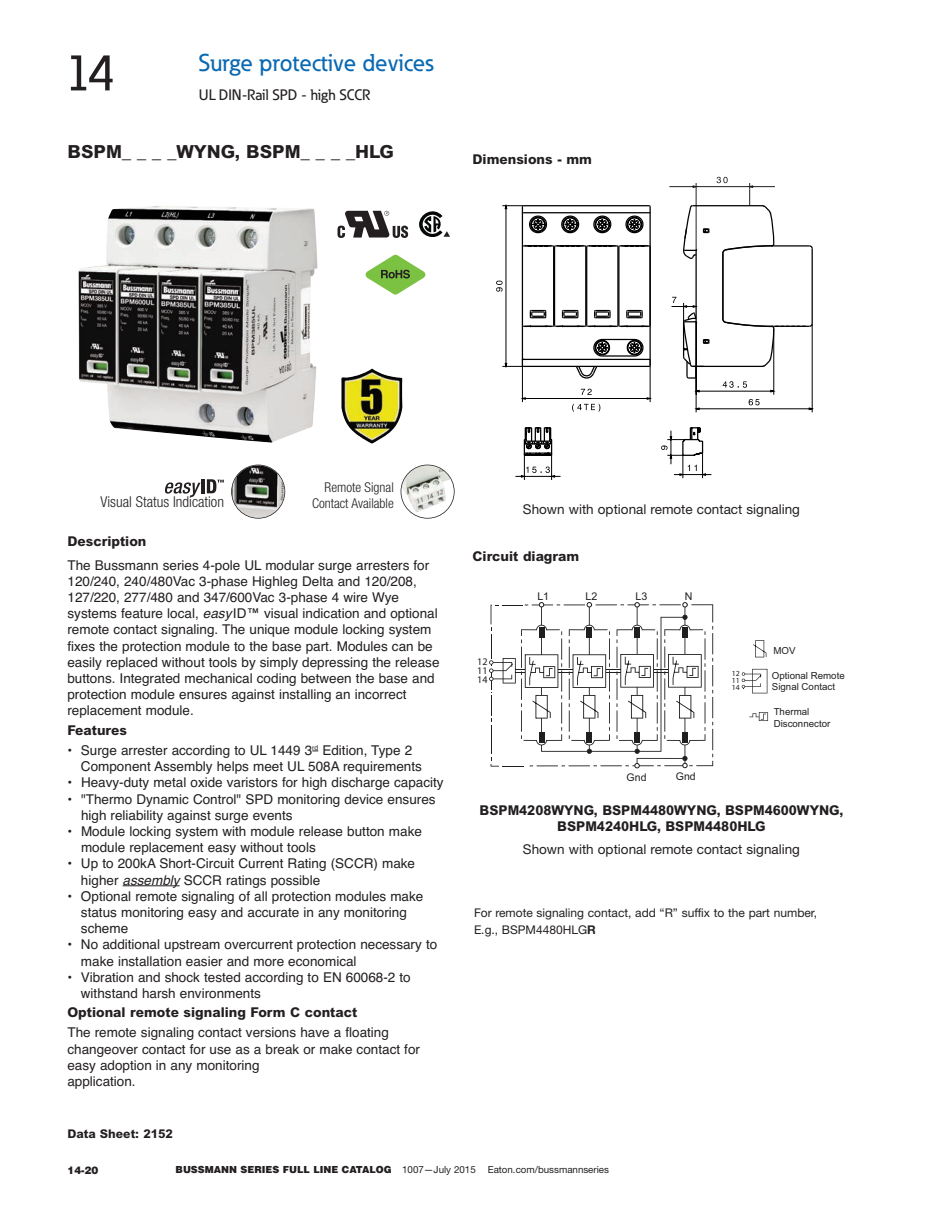
<style>
.page{position:relative;width:945px;height:1215px;background:#fff}
.page>*{position:absolute;margin:0;border:0;box-sizing:border-box;transform-origin:0 0}
.t1{font:500 51px "Eaton";color:#231f20}
.t2{font:500 24px "Eaton";color:#0a69b3}
.t3{font:800 18px "Arial";color:#231f20}
.t4{font:500 15px "Eaton";color:#231f20}
.t5{font:300 condensed 15px "Helvetica Neue";color:#231f20}
.t6{font:13.5px/16.2px "Helvetica";color:#231f20}
.t7{font:800 13.5px/16.2px "Arial";color:#231f20;text-align:center}
.t8{font:13.5px "Helvetica Neue";color:#231f20}
.t9{font:300 condensed 13.5px "Helvetica Neue";color:#231f20}
.t10{font:12px/16.5px "Helvetica Neue";color:#231f20}
.t11{font:800 12px "Arial";color:#231f20}
.t12{font:10.65px "Arial";color:#211e1e}
.t13{font:10.5px "Arial";color:#211e1e}
.t14{font:900 10.5px "Helvetica";color:#231f20}
.t15{font:condensed 10.05px/9px "Frutiger";color:#211e1e;text-align:justify}
.t16{font:9.75px "Helvetica Neue LT Std";color:#231f20}
.t17{font:9.75px/11.7px "Arial";color:#231f20}
.t18{font:condensed 7.8px/6.9px "Frutiger";color:#211e1e;text-align:justify}
.s1{font-style:italic}
.s2{font-weight:700}
.s3{font-family:"Helvetica";font-weight:900}
</style>
<div class="page">
<hr style="left:123px;top:885px;width:57px;height:1px;background:#231f20">
<img style="left:78px;top:206px;width:239px;height:237px">
<img style="left:402px;top:465px;width:48px;height:47px">
<div style="left:401px;top:465px;width:54px;height:54px;border:2px solid #231f20;border-radius:50%"></div>
<img style="left:232px;top:465px;width:52px;height:52px">
<div style="left:231px;top:465px;width:54px;height:54px;border:2px solid #231f20;border-radius:50%"></div>
<svg style="left:165px;top:482px;width:35px;height:15px"></svg>
<hr style="left:201px;top:479px;width:4px;height:14px;background:#231f20">
<svg style="left:207px;top:479px;width:17px;height:14px"></svg>
<img style="left:341px;top:369px;width:61px;height:75px">
<svg style="left:496px;top:204px;width:156px;height:276px"></svg>
<svg style="left:661px;top:177px;width:152px;height:301px"></svg>
<svg style="left:489px;top:602px;width:224px;height:166px"></svg>
<svg style="left:742px;top:669px;width:25px;height:24px"></svg>
<svg style="left:753px;top:640px;width:13px;height:17px"></svg>
<svg style="left:749px;top:712px;width:19px;height:9px"></svg>
<svg style="left:366px;top:255px;width:59px;height:40px"></svg>
<svg style="left:338px;top:211px;width:70px;height:27px"></svg>
<svg style="left:419px;top:211px;width:31px;height:26px"></svg>
<h1 class="t1" style="left:65px;top:54px;width:52px">14</h1>
<h2 class="t2" style="left:198px;top:54px;width:237px">Surge protective devices</h2>
<p class="t4" style="left:199px;top:89px;width:173px">UL DIN-Rail SPD - high SCCR</p>
<h3 class="t3" style="left:68px;top:145px;width:328px">BSPM_ _ _ _WYNG, BSPM_ _ _ _HLG</h3>
<p class="t7" style="left:472px;top:152px;width:121px">Dimensions - mm</p>
<p class="t9" style="left:325px;top:482px;width:71px">Remote Signal</p>
<p class="t5" style="left:101px;top:496px;width:125px">Visual Status Indication</p>
<p class="t9" style="left:312px;top:499px;width:83px">Contact Available</p>
<p class="t7" style="left:68px;top:535px;width:81px">Description</p>
<p class="t6" style="left:67px;top:557px;width:374px">The Bussmann series 4-pole UL modular surge arresters for 120/240, 240/480Vac 3-phase Highleg Delta and 120/208, 127/220, 277/480 and 347/600Vac 3-phase 4 wire Wye systems feature local, <span class="s1">easy</span>ID™ visual indication and optional remote contact signaling. The unique module locking system fixes the protection module to the base part. Modules can be easily replaced without tools by simply depressing the release buttons. Integrated mechanical coding between the base and protection module ensures against installing an incorrect replacement module.</p>
<p class="t7" style="left:67px;top:723px;width:61px">Features</p>
<p class="t6" style="left:81px;top:742px;width:342px;text-indent:-14px">• Surge arrester according to UL 1449 3<sup>rd</sup> Edition, Type 2<br>Component Assembly helps meet UL 508A requirements</p>
<p class="t6" style="left:68px;top:775px;width:378px">• Heavy-duty metal oxide varistors for high discharge capacity</p>
<p class="t6" style="left:81px;top:791px;width:356px;text-indent:-14px">• "Thermo Dynamic Control" SPD monitoring device ensures high reliability against surge events</p>
<p class="t6" style="left:81px;top:823px;width:342px;text-indent:-14px">• Module locking system with module release button make module replacement easy without tools</p>
<p class="t6" style="left:81px;top:856px;width:336px;text-indent:-14px">• Up to 200kA Short-Circuit Current Rating (SCCR) make higher <span class="s1">assembly</span> SCCR ratings possible</p>
<p class="t6" style="left:81px;top:888px;width:344px;text-indent:-13px">• Optional remote signaling of all protection modules make status monitoring easy and accurate in any monitoring scheme</p>
<p class="t6" style="left:81px;top:937px;width:358px;text-indent:-13px">• No additional upstream overcurrent protection necessary to make installation easier and more economical</p>
<p class="t6" style="left:81px;top:969px;width:331px;text-indent:-13px">• Vibration and shock tested according to EN 60068-2 to withstand harsh environments</p>
<p class="t7" style="left:67px;top:1006px;width:291px">Optional remote signaling Form C contact</p>
<p class="t6" style="left:67px;top:1025px;width:354px">The remote signaling contact versions have a floating changeover contact for use as a break or make contact for easy adoption in any monitoring<br>application.</p>
<p class="t11" style="left:68px;top:1130px;width:107px">Data Sheet: 2152</p>
<p class="t8" style="left:523px;top:504px;width:279px">Shown with optional remote contact signaling</p>
<p class="t7" style="left:472px;top:549px;width:108px">Circuit diagram</p>
<p class="t15" style="left:477px;top:658px;width:12px">12<br>11<br>14</p>
<p class="t12" style="left:537px;top:589px;width:13px">L1</p>
<p class="t12" style="left:585px;top:589px;width:13px">L2</p>
<p class="t12" style="left:636px;top:589px;width:13px">L3</p>
<p class="t12" style="left:685px;top:589px;width:9px">N</p>
<p class="t13" style="left:627px;top:770px;width:21px">Gnd</p>
<p class="t13" style="left:676px;top:769px;width:21px">Gnd</p>
<p class="t18" style="left:732px;top:671px;width:9px">12<br>11<br>14</p>
<p class="t17" style="left:774px;top:644px;width:24px">MOV</p>
<p class="t17" style="left:772px;top:670px;width:74px">Optional Remote<br>Signal Contact</p>
<p class="t17" style="left:774px;top:706px;width:58px">Thermal<br>Disconnector</p>
<p class="t7" style="left:480px;top:803px;width:365px">BSPM4208WYNG, BSPM4480WYNG, BSPM4600WYNG,<br>BSPM4240HLG, BSPM4480HLG</p>
<p class="t8" style="left:523px;top:844px;width:279px">Shown with optional remote contact signaling</p>
<p class="t10" style="left:474px;top:906px;width:345px">For remote signaling contact, add “R” suffix to the part number,<br>E.g., BSPM4480HLG<span class="s2">R</span></p>
<p class="t14" style="left:68px;top:1164px;width:32px">14-20</p>
<p class="t16" style="left:176px;top:1166px;width:435px"><span class="s3">BUSSMANN SERIES FULL LINE CATALOG</span> 1007—July 2015 Eaton.com/bussmannseries</p>
</div>
